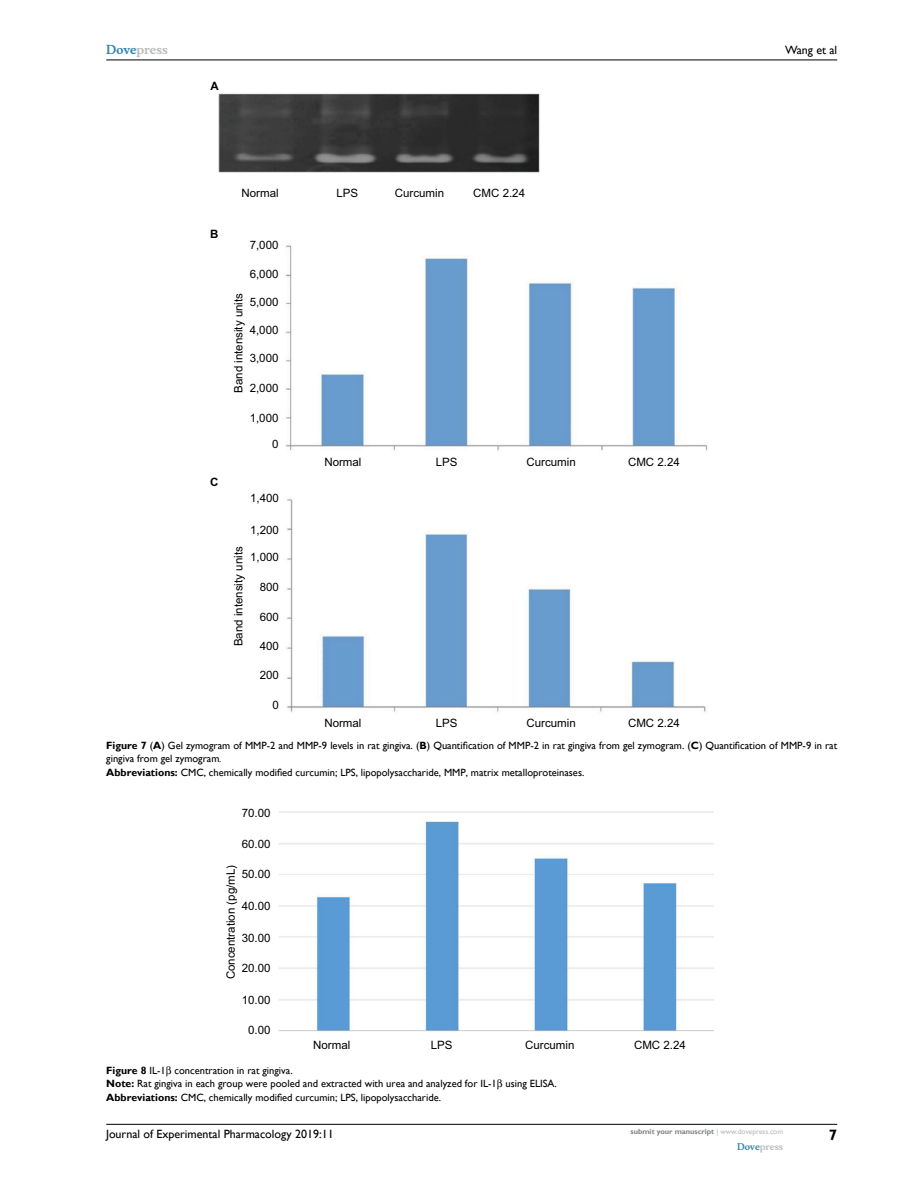
<style>
.page{position:relative;width:918px;height:1188px;background:#fff}
.page>*{position:absolute;margin:0;border:0;box-sizing:border-box;transform-origin:0 0}
.t1{font:700 15px "Gill Sans";color:#000}
.t2{font:12px "Gill Sans";color:#000}
.t3{font:700 12px "Musee";color:#b8babc}
.t4{font:11.55px "Arial";color:#000}
.t5{font:700 11.55px "Arial";color:#000}
.t6{font:10.5px/13.5px "Gill Sans";color:#000}
.t7{font:700 9px "Musee";color:#b8babc}
.t8{font:700 7.5px "Gill Sans";color:#808285}
.s1{color:#3785ad}
.s2{font-weight:700}
.s3{font-style:italic}
.s4{font-weight:400;color:#b8babc}
</style>
<div class="page">
<hr style="left:106px;top:1124px;width:731px;height:1px;background:#000">
<hr style="left:106px;top:60px;width:731px;height:1px;background:#000">
<img style="left:218px;top:93px;width:490px;height:619px">
<img style="left:278px;top:811px;width:435px;height:221px">
<p class="t3" style="left:106px;top:43px;width:63px"><span class="s1">Dove</span>press</p>
<p class="t5" style="left:210px;top:78px;width:10px">A</p>
<p class="t5" style="left:210px;top:225px;width:10px">B</p>
<p class="t5" style="left:210px;top:474px;width:10px">C</p>
<p class="t4" style="left:242px;top:185px;width:39px">Normal</p>
<p class="t4" style="left:336px;top:185px;width:23px">LPS</p>
<p class="t4" style="left:395px;top:185px;width:51px">Curcumin</p>
<p class="t4" style="left:473px;top:185px;width:53px">CMC 2.24</p>
<p class="t4" style="left:250px;top:237px;width:30px">7,000</p>
<p class="t4" style="left:250px;top:266px;width:30px">6,000</p>
<p class="t4" style="left:250px;top:294px;width:30px">5,000</p>
<p class="t4" style="left:250px;top:322px;width:30px">4,000</p>
<p class="t4" style="left:250px;top:350px;width:30px">3,000</p>
<p class="t4" style="left:250px;top:380px;width:30px">2,000</p>
<p class="t4" style="left:250px;top:410px;width:30px">1,000</p>
<p class="t4" style="left:231px;top:393px;width:101px;rotate:-90deg">Band intensity units</p>
<p class="t4" style="left:272px;top:436px;width:8px">0</p>
<p class="t4" style="left:250px;top:490px;width:30px">1,400</p>
<p class="t4" style="left:250px;top:522px;width:30px">1,200</p>
<p class="t4" style="left:250px;top:549px;width:30px">1,000</p>
<p class="t4" style="left:260px;top:579px;width:21px">800</p>
<p class="t4" style="left:260px;top:609px;width:21px">600</p>
<p class="t4" style="left:260px;top:638px;width:21px">400</p>
<p class="t4" style="left:260px;top:667px;width:21px">200</p>
<p class="t4" style="left:273px;top:697px;width:8px">0</p>
<p class="t4" style="left:231px;top:646px;width:101px;rotate:-90deg">Band intensity units</p>
<p class="t4" style="left:324px;top:454px;width:39px">Normal</p>
<p class="t4" style="left:324px;top:715px;width:39px">Normal</p>
<p class="t4" style="left:436px;top:454px;width:23px">LPS</p>
<p class="t4" style="left:527px;top:454px;width:51px">Curcumin</p>
<p class="t4" style="left:628px;top:454px;width:53px">CMC 2.24</p>
<p class="t4" style="left:436px;top:715px;width:23px">LPS</p>
<p class="t4" style="left:527px;top:715px;width:51px">Curcumin</p>
<p class="t4" style="left:628px;top:715px;width:53px">CMC 2.24</p>
<p class="t2" style="left:785px;top:43px;width:54px">Wang et al</p>
<p class="t6" style="left:106px;top:739px;width:732px"><span class="s2">Figure 7</span> (<span class="s2">A</span>) Gel zymogram of MMP-2 and MMP-9 levels in rat gingiva. (<span class="s2">B</span>) Quantification of MMP-2 in rat gingiva from gel zymogram. (<span class="s2">C</span>) Quantification of MMP-9 in rat gingiva from gel zymogram<span class="s3">.<br></span><span class="s2">Abbreviations:</span> CMC, chemically modified curcumin; LPS, lipopolysaccharide, MMP, matrix metalloproteinases.</p>
<p class="t4" style="left:242px;top:805px;width:30px">70.00</p>
<p class="t4" style="left:242px;top:836px;width:30px">60.00</p>
<p class="t4" style="left:242px;top:866px;width:30px">50.00</p>
<p class="t4" style="left:242px;top:898px;width:30px">40.00</p>
<p class="t4" style="left:242px;top:930px;width:30px">30.00</p>
<p class="t4" style="left:242px;top:960px;width:30px">20.00</p>
<p class="t4" style="left:242px;top:992px;width:30px">10.00</p>
<p class="t4" style="left:248px;top:1022px;width:24px">0.00</p>
<p class="t4" style="left:223px;top:979px;width:116px;rotate:-90deg">Concentration (pg/mL)</p>
<p class="t4" style="left:313px;top:1037px;width:39px">Normal</p>
<p class="t4" style="left:431px;top:1037px;width:23px">LPS</p>
<p class="t4" style="left:525px;top:1037px;width:51px">Curcumin</p>
<p class="t4" style="left:634px;top:1037px;width:53px">CMC 2.24</p>
<p class="t6" style="left:106px;top:1064px;width:435px"><span class="s2">Figure 8</span> IL-1 concentration in rat gingiva.<br><span class="s2">Note:</span> Rat gingiva in each group were pooled and extracted with urea and analyzed for IL-1 using ELISA</p>
<p class="t6" style="left:555px;top:1077px;width:4px">.</p>
<p class="t6" style="left:106px;top:1091px;width:336px"><span class="s2">Abbreviations:</span> CMC, chemically modified curcumin; LPS, lipopolysaccharide.</p>
<p class="t2" style="left:106px;top:1127px;width:229px">Journal of Experimental Pharmacology 2019:11</p>
<p class="t8" style="left:631px;top:1127px;width:154px">submit your manuscript <span class="s4">| www.dovepress.com</span></p>
<p class="t7" style="left:737px;top:1141px;width:48px"><span class="s1">Dove</span>press</p>
<h1 class="t1" style="left:829px;top:1126px;width:10px">7</h1>
</div>
